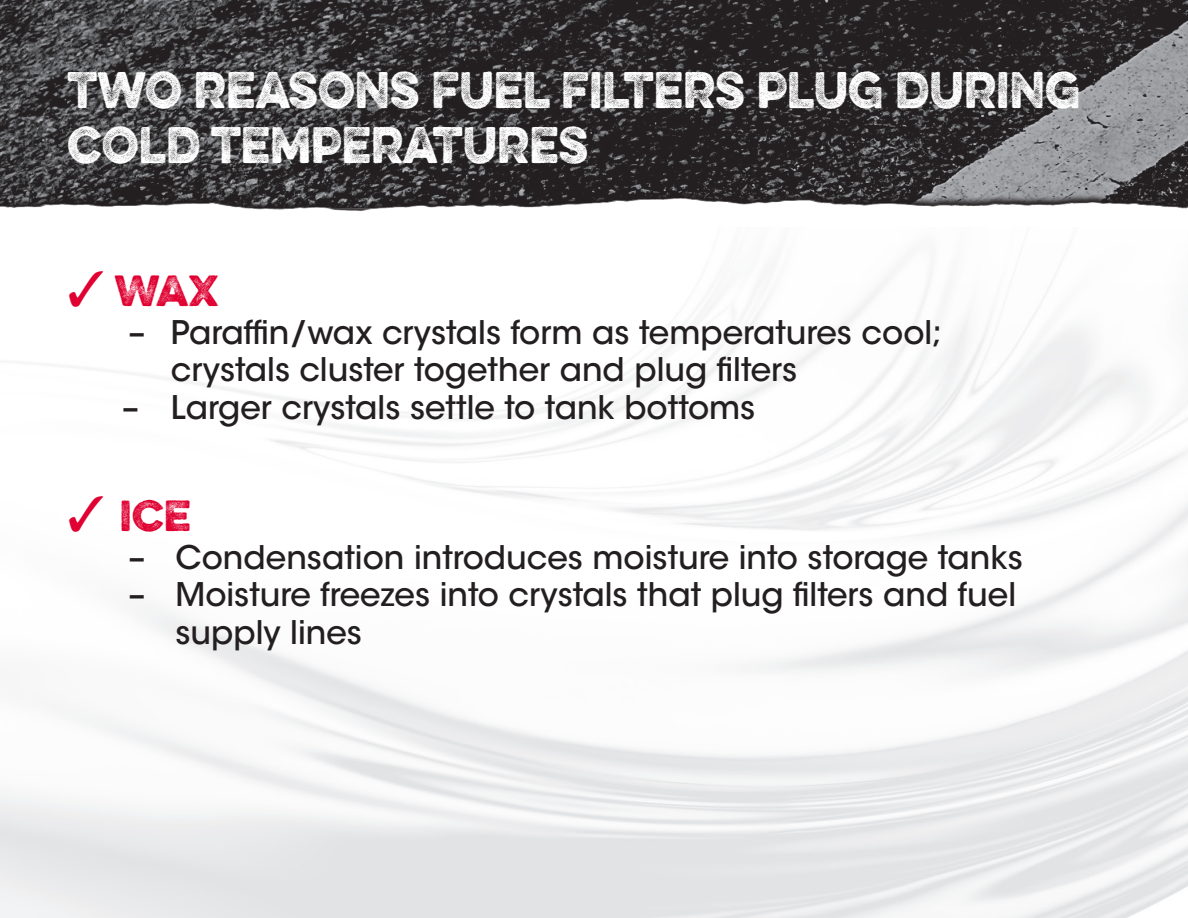
<style>
.page{position:relative;width:1188px;height:918px;background:#fff}
.page>*{position:absolute;margin:0;border:0;box-sizing:border-box;transform-origin:0 0}
.t1{font:300 46.05px/54.8px "Eveleth Slant";color:#fff;scale:.92 1}
.t2{font:300 39px "Eveleth Slant";color:#e00031}
.t3{font:500 32.4px "ITC Avant Garde Std";color:#231f20}
</style>
<div class="page">
<img style="left:0;top:0;width:1188px;height:190px">
<svg style="left:0;top:190px;width:1188px;height:9px;background:#434143"></svg>
<img style="left:0;top:199px;width:1188px;height:13px">
<p class="t1" style="left:68px;top:61px;width:1102px">TWO REASONS FUEL FILTERS PLUG DURING<br>COLD TEMPERATURES</p>
<p class="t2" style="left:68px;top:261px;width:153px">✓ WAX</p>
<p class="t3" style="left:129px;top:312px;width:815px">– Paraffin/wax crystals form as temperatures cool;</p>
<p class="t3" style="left:171px;top:349px;width:628px">crystals cluster together and plug filters</p>
<p class="t3" style="left:123px;top:387px;width:634px">– Larger crystals settle to tank bottoms</p>
<p class="t2" style="left:68px;top:486px;width:125px">✓ ICE</p>
<p class="t3" style="left:129px;top:537px;width:895px">– Condensation introduces moisture into storage tanks</p>
<p class="t3" style="left:129px;top:574px;width:889px">– Moisture freezes into crystals that plug filters and fuel</p>
<p class="t3" style="left:175px;top:612px;width:188px">supply lines</p>
</div>
